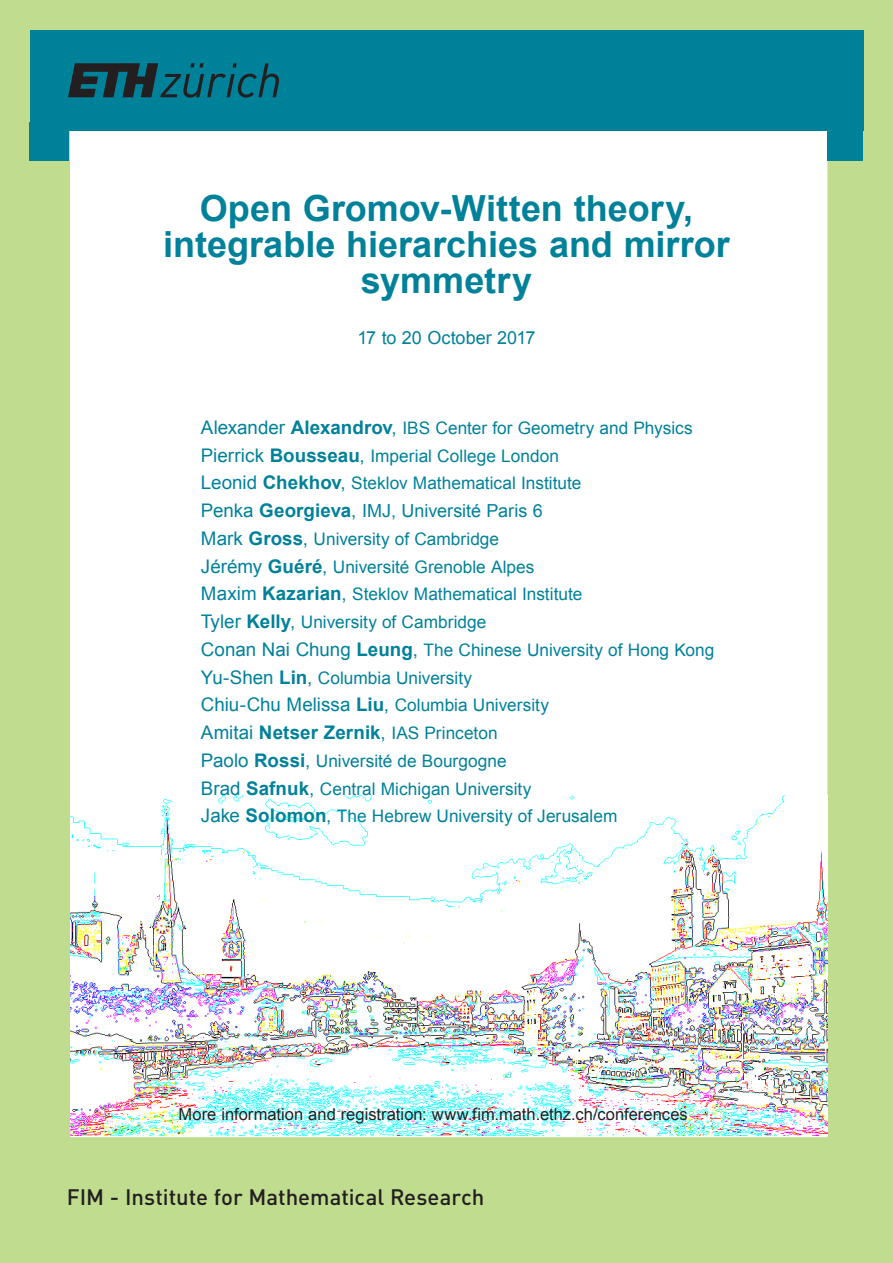
<style>
.page{position:relative;width:893px;height:1263px;background:#c0dc8e}
.page>*{position:absolute;margin:0;border:0;box-sizing:border-box;transform-origin:0 0}
._12-text-schwarz-org{font:700 36px/36px "Arial";color:#00819a;text-align:center}
._12-text-schwarz-org-2{font:500 22.12px "DIN Pro";color:#231f20}
._12-text-schwarz-org-3{font:700 18.75px "Arial";letter-spacing:.005em;color:#00819a}
._12-text-schwarz-org-4{font:18px "Arial";color:#00819a}
._12-text-schwarz-org-5{font:17.25px "Arial";color:#00819a}
._12-text-schwarz-org-6{font:16.5px "Arial";color:#231f20}
.s1{font-size:18.75px}
.s2{font-weight:700;font-size:18.75px}
.s3{font-weight:400}
.s4{font-weight:400;font-size:17.25px}
</style>
<div class="page">
<div style="left:30px;top:30px;width:833px;height:101px;background:#00819a"></div>
<div style="left:70px;top:131px;width:757px;height:1006px;background:#fff;border:1px solid #fff"></div>
<div style="left:29px;top:121px;width:39px;height:40px;background:#00819a"></div>
<div style="left:827px;top:127px;width:36px;height:34px;background:#00819a"></div>
<div style="left:30px;top:122px;width:39px;height:39px;background:#00819a"></div>
<img style="left:70px;top:795px;width:757px;height:341px">
<svg style="left:68px;top:63px;width:211px;height:35px"></svg>
<p class="_12-text-schwarz-org" style="left:200px;top:192px;width:495px">Open Gromov-Witten theory,</p>
<p class="_12-text-schwarz-org" style="left:163px;top:228px;width:568px">integrable hierarchies and mirror symmetry</p>
<p class="_12-text-schwarz-org-4" style="left:357px;top:326px;width:180px">17 to 20 October 2017</p>
<p class="_12-text-schwarz-org-5" style="left:201px;top:417px;width:493px"><span class="s1">Alexander</span> <span class="s2">Alexandrov</span><span class="s1">,</span> IBS Center for Geometry and Physics</p>
<p class="_12-text-schwarz-org-5" style="left:201px;top:444px;width:359px"><span class="s1">Pierrick</span> <span class="s2">Bousseau</span><span class="s1">,</span> Imperial College London</p>
<p class="_12-text-schwarz-org-5" style="left:201px;top:472px;width:382px"><span class="s1">Leonid</span> <span class="s2">Chekhov</span><span class="s1">,</span> Steklov Mathematical Institute</p>
<p class="_12-text-schwarz-org-4" style="left:201px;top:499px;width:344px"><span class="s1">Penka</span> <span class="s2">Georgieva</span><span class="s1">,</span> IMJ, Université Paris 6</p>
<p class="_12-text-schwarz-org-5" style="left:201px;top:528px;width:300px"><span class="s1">Mark</span> <span class="s2">Gross</span><span class="s1">,</span> University of Cambridge</p>
<p class="_12-text-schwarz-org-5" style="left:201px;top:555px;width:335px"><span class="s1">Jérémy</span> <span class="s2">Guéré</span><span class="s1">,</span> Université Grenoble Alpes</p>
<p class="_12-text-schwarz-org-5" style="left:201px;top:583px;width:383px"><span class="s1">Maxim</span> <span class="s2">Kazarian</span><span class="s1">,</span> Steklov Mathematical Institute</p>
<p class="_12-text-schwarz-org-5" style="left:201px;top:611px;width:287px"><span class="s1">Tyler</span> <span class="s2">Kelly</span><span class="s1">,</span> University of Cambridge</p>
<p class="_12-text-schwarz-org-5" style="left:201px;top:639px;width:515px"><span class="s1">Conan Nai Chung</span> <span class="s2">Leung</span><span class="s1">,</span> The Chinese University of Hong Kong</p>
<p class="_12-text-schwarz-org-5" style="left:201px;top:666px;width:273px"><span class="s1">Yu-Shen</span> <span class="s2">Lin</span><span class="s1">,</span> Columbia University</p>
<p class="_12-text-schwarz-org-5" style="left:201px;top:694px;width:350px"><span class="s1">Chiu-Chu Melissa</span> <span class="s2">Liu</span><span class="s1">,</span> Columbia University</p>
<p class="_12-text-schwarz-org-3" style="left:201px;top:720px;width:298px"><span class="s3">Amitai</span> Netser Zernik<span class="s3">,</span> <span class="s4">IAS Princeton</span></p>
<p class="_12-text-schwarz-org-5" style="left:201px;top:750px;width:307px"><span class="s1">Paolo</span> <span class="s2">Rossi</span><span class="s1">,</span> Université de Bourgogne</p>
<p class="_12-text-schwarz-org-5" style="left:201px;top:777px;width:332px"><span class="s1">Brad</span> <span class="s2">Safnuk</span><span class="s1">,</span> Central Michigan University</p>
<p class="_12-text-schwarz-org-5" style="left:201px;top:805px;width:418px"><span class="s1">Jake</span> <span class="s2">Solomon</span><span class="s1">,</span> The Hebrew University of Jerusalem</p>
<p class="_12-text-schwarz-org-6" style="left:179px;top:1103px;width:511px">More information and registration: www.fim.math.ethz.ch/conferences</p>
<p class="_12-text-schwarz-org-2" style="left:67px;top:1179px;width:419px">FIM - Institute for Mathematical Research</p>
</div>
